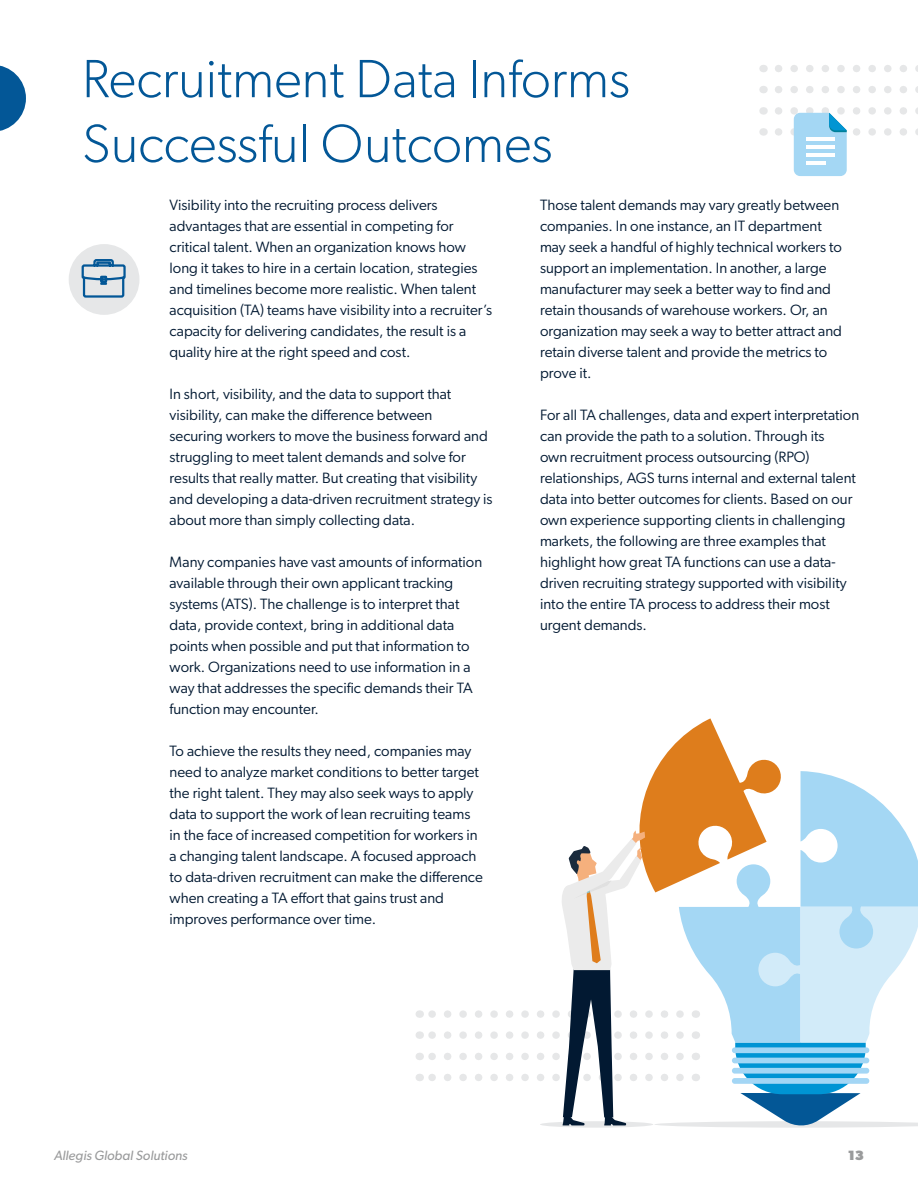
<style>
.page{position:relative;width:918px;height:1188px;background:#fff}
.page>*{position:absolute;margin:0;border:0;box-sizing:border-box;transform-origin:0 0}
.t1{font:300 54px/64.8px "Gibson";color:#035797}
.t2{font:15px/21px "Gibson";color:#021932}
.t3{font:italic 13.5px "Gibson";color:#9a9b9c}
.t4{font:800 13.5px "Gibson";color:#9a9b9c}
</style>
<div class="page">
<svg style="left:778px;top:65px;width:140px;height:7px"></svg>
<svg style="left:778px;top:86px;width:140px;height:7px"></svg>
<svg style="left:778px;top:107px;width:140px;height:69px"></svg>
<hr style="left:806px;top:137px;width:28px;height:4px;background:#fff">
<hr style="left:806px;top:145px;width:28px;height:4px;background:#fff">
<hr style="left:806px;top:153px;width:28px;height:4px;background:#fff">
<hr style="left:806px;top:161px;width:19px;height:4px;background:#fff">
<div style="left:69px;top:244px;width:70px;height:71px;background:#e6e7e8;border-radius:50%"></div>
<svg style="left:81px;top:259px;width:45px;height:39px"></svg>
<svg style="left:0;top:65px;width:26px;height:66px"></svg>
<svg style="left:428px;top:718px;width:490px;height:410px"></svg>
<h1 class="t1" style="left:82px;top:46px;width:549px">Recruitment Data Informs<br>Successful Outcomes</h1>
<p class="t2" style="left:170px;top:194px;width:324px">Visibility into the recruiting process delivers advantages that are essential in competing for critical talent. When an organization knows how long it takes to hire in a certain location, strategies and timelines become more realistic. When talent acquisition (TA) teams have visibility into a recruiter’s capacity for delivering candidates, the result is a quality hire at the right speed and cost.</p>
<p class="t2" style="left:170px;top:383px;width:325px">In short, visibility, and the data to support that visibility, can make the difference between<br>securing workers to move the business forward and struggling to meet talent demands and solve for results that really matter. But creating that visibility and developing a data-driven recruitment strategy is about more than simply collecting data.</p>
<p class="t2" style="left:170px;top:551px;width:314px">Many companies have vast amounts of information available through their own applicant tracking systems (ATS). The challenge is to interpret that data, provide context, bring in additional data points when possible and put that information to work. Organizations need to use information in a way that addresses the specific demands their TA function may encounter.</p>
<p class="t2" style="left:170px;top:740px;width:315px">To achieve the results they need, companies may need to analyze market conditions to better target the right talent. They may also seek ways to apply data to support the work of lean recruiting teams in the face of increased competition for workers in a changing talent landscape. A focused approach to data-driven recruitment can make the difference when creating a TA effort that gains trust and improves performance over time.</p>
<p class="t2" style="left:540px;top:194px;width:304px">Those talent demands may vary greatly between companies. In one instance, an IT department may seek a handful of highly technical workers to support an implementation. In another, a large manufacturer may seek a better way to find and retain thousands of warehouse workers. Or, an organization may seek a way to better attract and retain diverse talent and provide the metrics to prove it.</p>
<p class="t2" style="left:540px;top:404px;width:321px">For all TA challenges, data and expert interpretation can provide the path to a solution. Through its<br>own recruitment process outsourcing (RPO) relationships, AGS turns internal and external talent data into better outcomes for clients. Based on our own experience supporting clients in challenging markets, the following are three examples that highlight how great TA functions can use a data&shy;driven recruiting strategy supported with visibility into the entire TA process to address their most urgent demands.</p>
<p class="t3" style="left:54px;top:1147px;width:135px">Allegis Global Solutions</p>
<p class="t4" style="left:848px;top:1147px;width:18px">13</p>
</div>
